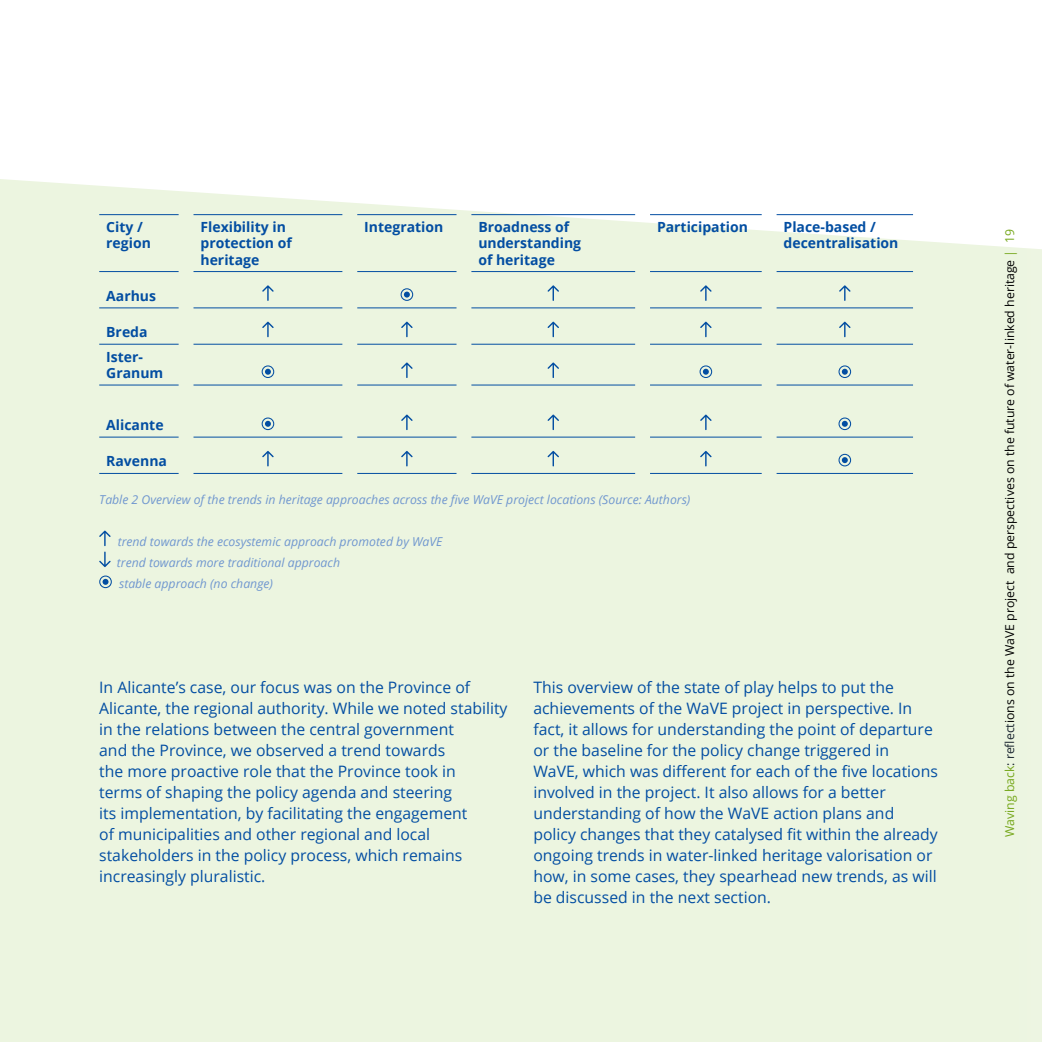
<style>
.page{position:relative;width:1042px;height:1042px;background:#fff}
.page>*{position:absolute;margin:0;border:0;box-sizing:border-box;transform-origin:0 0}
.t1{font:15.75px/21px "Open Sans";color:#034ea2}
.t2{font:700 14px/16.1px "Open Sans";color:#034ea2}
.t3{font:italic 12.25px/21px "Open Sans";color:#7097cf}
.t4{font:12.25px "Open Sans";color:#000}
.s1{color:#75a71a}
.s2{color:#1b2630}
</style>
<div class="page">
<div style="left:0;top:252px;width:1042px;height:790px;background:#ecf5e0"></div>
<svg style="left:0;top:179px;width:1042px;height:73px;fill:#ecf5e0"></svg>
<hr style="left:99px;top:214px;width:80px;height:1px;background:#034ea2">
<hr style="left:193px;top:214px;width:149px;height:1px;background:#034ea2">
<hr style="left:357px;top:214px;width:99px;height:1px;background:#034ea2">
<hr style="left:471px;top:214px;width:164px;height:1px;background:#034ea2">
<hr style="left:650px;top:214px;width:112px;height:1px;background:#034ea2">
<hr style="left:776px;top:214px;width:137px;height:1px;background:#034ea2">
<hr style="left:99px;top:271px;width:80px;height:1px;background:#034ea2">
<hr style="left:193px;top:271px;width:149px;height:1px;background:#034ea2">
<hr style="left:357px;top:271px;width:99px;height:1px;background:#034ea2">
<hr style="left:471px;top:271px;width:164px;height:1px;background:#034ea2">
<hr style="left:650px;top:271px;width:112px;height:1px;background:#034ea2">
<hr style="left:776px;top:271px;width:137px;height:1px;background:#034ea2">
<hr style="left:99px;top:308px;width:80px;height:1px;background:#034ea2">
<hr style="left:193px;top:308px;width:149px;height:1px;background:#034ea2">
<hr style="left:357px;top:308px;width:99px;height:1px;background:#034ea2">
<hr style="left:471px;top:308px;width:164px;height:1px;background:#034ea2">
<hr style="left:650px;top:308px;width:112px;height:1px;background:#034ea2">
<hr style="left:776px;top:308px;width:137px;height:1px;background:#034ea2">
<hr style="left:99px;top:344px;width:80px;height:1px;background:#034ea2">
<hr style="left:193px;top:344px;width:149px;height:1px;background:#034ea2">
<hr style="left:357px;top:344px;width:99px;height:1px;background:#034ea2">
<hr style="left:471px;top:344px;width:164px;height:1px;background:#034ea2">
<hr style="left:650px;top:344px;width:112px;height:1px;background:#034ea2">
<hr style="left:776px;top:344px;width:137px;height:1px;background:#034ea2">
<hr style="left:99px;top:385px;width:80px;height:1px;background:#034ea2">
<hr style="left:193px;top:385px;width:149px;height:1px;background:#034ea2">
<hr style="left:357px;top:385px;width:99px;height:1px;background:#034ea2">
<hr style="left:471px;top:385px;width:164px;height:1px;background:#034ea2">
<hr style="left:650px;top:385px;width:112px;height:1px;background:#034ea2">
<hr style="left:776px;top:385px;width:137px;height:1px;background:#034ea2">
<hr style="left:99px;top:437px;width:80px;height:1px;background:#034ea2">
<hr style="left:193px;top:437px;width:149px;height:1px;background:#034ea2">
<hr style="left:357px;top:437px;width:99px;height:1px;background:#034ea2">
<hr style="left:471px;top:437px;width:164px;height:1px;background:#034ea2">
<hr style="left:650px;top:437px;width:112px;height:1px;background:#034ea2">
<hr style="left:776px;top:437px;width:137px;height:1px;background:#034ea2">
<hr style="left:99px;top:473px;width:80px;height:1px;background:#034ea2">
<hr style="left:193px;top:473px;width:149px;height:1px;background:#034ea2">
<hr style="left:357px;top:473px;width:99px;height:1px;background:#034ea2">
<hr style="left:471px;top:473px;width:164px;height:1px;background:#034ea2">
<hr style="left:650px;top:473px;width:112px;height:1px;background:#034ea2">
<hr style="left:776px;top:473px;width:137px;height:1px;background:#034ea2">
<svg style="left:262px;top:285px;width:12px;height:16px"></svg>
<div style="left:400px;top:288px;width:13px;height:13px;border:1px solid #034ea2;border-radius:50%"></div>
<svg style="left:404px;top:292px;width:6px;height:6px"></svg>
<svg style="left:547px;top:285px;width:12px;height:16px"></svg>
<svg style="left:700px;top:285px;width:11px;height:16px"></svg>
<svg style="left:839px;top:285px;width:11px;height:16px"></svg>
<svg style="left:262px;top:321px;width:12px;height:16px"></svg>
<svg style="left:401px;top:321px;width:12px;height:16px"></svg>
<svg style="left:547px;top:321px;width:12px;height:16px"></svg>
<svg style="left:700px;top:321px;width:11px;height:16px"></svg>
<svg style="left:839px;top:321px;width:11px;height:16px"></svg>
<div style="left:262px;top:365px;width:12px;height:13px;border:1px solid #034ea2;border-radius:50%"></div>
<svg style="left:265px;top:369px;width:6px;height:6px"></svg>
<svg style="left:401px;top:362px;width:12px;height:16px"></svg>
<svg style="left:547px;top:362px;width:12px;height:16px"></svg>
<div style="left:699px;top:365px;width:13px;height:13px;border:1px solid #034ea2;border-radius:50%"></div>
<svg style="left:703px;top:369px;width:6px;height:6px"></svg>
<div style="left:838px;top:365px;width:13px;height:13px;border:1px solid #034ea2;border-radius:50%"></div>
<svg style="left:842px;top:369px;width:6px;height:6px"></svg>
<div style="left:262px;top:417px;width:12px;height:13px;border:1px solid #034ea2;border-radius:50%"></div>
<svg style="left:265px;top:421px;width:6px;height:6px"></svg>
<svg style="left:401px;top:414px;width:12px;height:16px"></svg>
<svg style="left:547px;top:414px;width:12px;height:16px"></svg>
<svg style="left:700px;top:414px;width:11px;height:16px"></svg>
<div style="left:838px;top:417px;width:13px;height:13px;border:1px solid #034ea2;border-radius:50%"></div>
<svg style="left:842px;top:421px;width:6px;height:6px"></svg>
<svg style="left:262px;top:451px;width:12px;height:15px"></svg>
<svg style="left:401px;top:451px;width:12px;height:15px"></svg>
<svg style="left:547px;top:451px;width:12px;height:15px"></svg>
<svg style="left:700px;top:451px;width:11px;height:15px"></svg>
<div style="left:838px;top:454px;width:13px;height:12px;border:1px solid #034ea2;border-radius:50%"></div>
<svg style="left:842px;top:457px;width:6px;height:6px"></svg>
<svg style="left:99px;top:530px;width:12px;height:37px"></svg>
<div style="left:99px;top:575px;width:13px;height:13px;border:1px solid #034ea2;border-radius:50%"></div>
<svg style="left:103px;top:579px;width:5px;height:6px"></svg>
<p class="t2" style="left:106px;top:219px;width:46px">City / region</p>
<p class="t2" style="left:200px;top:219px;width:93px">Flexibility in protection of heritage</p>
<p class="t2" style="left:364px;top:219px;width:81px">Integration</p>
<p class="t2" style="left:478px;top:219px;width:104px">Broadness of understanding of heritage</p>
<p class="t2" style="left:657px;top:219px;width:92px">Participation</p>
<p class="t2" style="left:783px;top:219px;width:116px">Place-based / decentralisation</p>
<p class="t2" style="left:106px;top:287px;width:51px">Aarhus</p>
<p class="t2" style="left:106px;top:319px;width:43px;line-height:24.7px">Breda<br>Ister-</p>
<p class="t2" style="left:106px;top:364px;width:59px">Granum</p>
<p class="t2" style="left:106px;top:417px;width:59px">Alicante</p>
<p class="t2" style="left:106px;top:453px;width:62px">Ravenna</p>
<p class="t3" style="left:99px;top:489px;width:593px">Table 2 Overview of the trends in heritage approaches across the five WaVE project locations (Source: Authors)</p>
<p class="t3" style="left:117px;top:531px;width:327px">trend towards the ecosystemic approach promoted by WaVE trend towards more traditional approach<br>stable approach (no change)</p>
<p class="t1" style="left:99px;top:676px;width:410px">In Alicante’s case, our focus was on the Province of Alicante, the regional authority. While we noted stability in the relations between the central government<br>and the Province, we observed a trend towards<br>the more proactive role that the Province took in<br>terms of shaping the policy agenda and steering<br>its implementation, by facilitating the engagement<br>of municipalities and other regional and local stakeholders in the policy process, which remains increasingly pluralistic.</p>
<p class="t1" style="left:533px;top:676px;width:406px">This overview of the state of play helps to put the achievements of the WaVE project in perspective. In fact, it allows for understanding the point of departure or the baseline for the policy change triggered in WaVE, which was different for each of the five locations involved in the project. It also allows for a better understanding of how the WaVE action plans and policy changes that they catalysed fit within the already ongoing trends in water-linked heritage valorisation or how, in some cases, they spearhead new trends, as will be discussed in the next section.</p>
<p class="t4" style="left:1001px;top:837px;width:609px;rotate:-90deg"><span class="s1">Waving back</span><span class="s2">: reflect</span>ions on the WaVE project and perspectives on the future of water-linked heritage <span class="s1">| 19</span></p>
</div>
